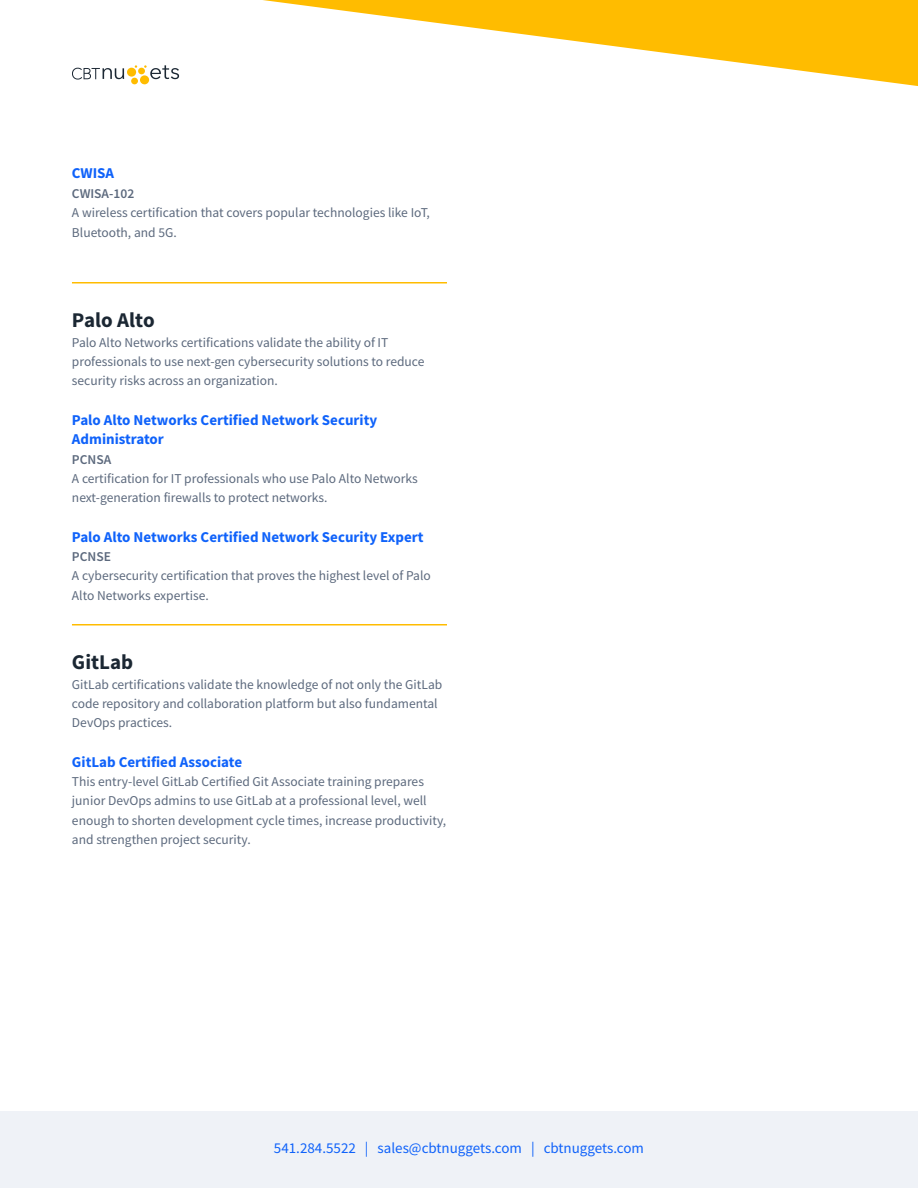
<style>
.page{position:relative;width:918px;height:1188px;background:#fff}
.page>*{position:absolute;margin:0;border:0;box-sizing:border-box;transform-origin:0 0}
.t1{font:700 21px "Source Sans Pro";color:#1b2733}
.t2{font:700 15px/19.5px "Source Sans Pro";color:#0f62fa}
.t3{font:15px "Source Sans Pro";color:#0f62fa}
.t4{font:13.5px/19.5px "Source Sans Pro";color:#5c697d}
.t5{font:600 13.5px "Source Sans Pro";color:#5c697d}
</style>
<div class="page">
<div style="left:0;top:1112px;width:918px;height:76px;background:#eff2f7"></div>
<svg style="left:179px;top:0;width:739px;height:86px"></svg>
<svg style="left:72px;top:65px;width:107px;height:20px"></svg>
<hr style="left:72px;top:282px;width:375px;height:2px;background:#ffbc00">
<hr style="left:72px;top:624px;width:375px;height:2px;background:#ffbc00">
<p class="t2" style="left:72px;top:163px;width:44px">CWISA</p>
<p class="t5" style="left:72px;top:184px;width:64px">CWISA-102</p>
<p class="t4" style="left:72px;top:203px;width:359px">A wireless certification that covers popular technologies like IoT,<br>Bluetooth, and 5G.</p>
<h1 class="t1" style="left:72px;top:306px;width:84px">Palo Alto</h1>
<p class="t4" style="left:72px;top:332px;width:354px">Palo Alto Networks certifications validate the ability of IT professionals to use next-gen cybersecurity solutions to reduce security risks across an organization.</p>
<p class="t2" style="left:72px;top:410px;width:307px">Palo Alto Networks Certified Network Security<br>Administrator</p>
<p class="t5" style="left:72px;top:450px;width:41px">PCNSA</p>
<p class="t4" style="left:72px;top:469px;width:347px">A certification for IT professionals who use Palo Alto Networks next-generation firewalls to protect networks.</p>
<p class="t2" style="left:72px;top:527px;width:353px">Palo Alto Networks Certified Network Security Expert</p>
<p class="t5" style="left:72px;top:548px;width:41px">PCNSE</p>
<p class="t4" style="left:72px;top:566px;width:360px">A cybersecurity certification that proves the highest level of Palo<br>Alto Networks expertise.</p>
<h1 class="t1" style="left:72px;top:648px;width:63px">GitLab</h1>
<p class="t4" style="left:72px;top:674px;width:372px">GitLab certifications validate the knowledge of not only the GitLab code repository and collaboration platform but also fundamental<br>DevOps practices.</p>
<p class="t2" style="left:72px;top:752px;width:172px">GitLab Certified Associate</p>
<p class="t4" style="left:72px;top:772px;width:376px">This entry-level GitLab Certified Git Associate training prepares junior DevOps admins to use GitLab at a professional level, well enough to shorten development cycle times, increase productivity, and strengthen project security.</p>
<p class="t3" style="left:274px;top:1138px;width:372px">541.284.5522 | sales@cbtnuggets.com | cbtnuggets.com</p>
</div>
